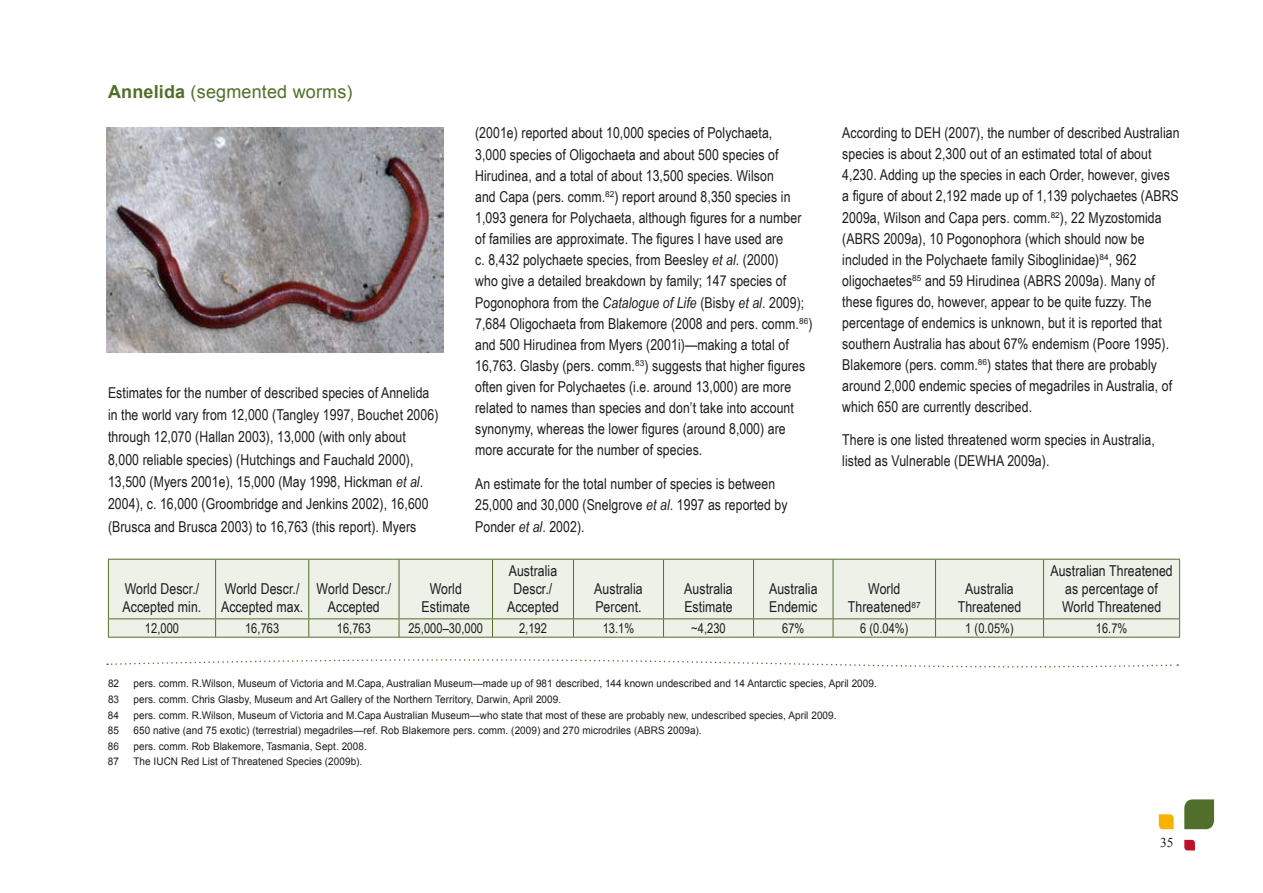
<style>
.page{position:relative;width:1263px;height:893px;background:#fff}
.page>*{position:absolute;margin:0;border:0;box-sizing:border-box;transform-origin:0 0}
.t1{font:18px "Arial";letter-spacing:.01em;color:#516f2a}
.t2{font:15px/21.1px "Arial Narrow";letter-spacing:.005em;color:#1b1c20}
.t3{font:13.5px "Arial Narrow";letter-spacing:.005em;color:#1b1c20}
.t4{font:13.5px "Times New Roman";color:#1b1c20}
.t5{font:10.5px "Arial";letter-spacing:.005em;color:#1b1c20;scale:.95 1}
.s1{font-weight:700}
.s2{font-style:italic}
</style>
<div class="page">
<img style="left:106px;top:128px;width:338px;height:224px">
<div style="left:109px;top:560px;width:1070px;height:77px;background:#eef1e8"></div>
<hr style="left:108px;top:559px;width:108px;height:1px;background:#516f2a">
<hr style="left:108px;top:560px;width:1px;height:58px;background:#516f2a">
<hr style="left:216px;top:559px;width:93px;height:1px;background:#516f2a">
<hr style="left:215px;top:560px;width:1px;height:58px;background:#516f2a">
<hr style="left:309px;top:559px;width:90px;height:1px;background:#516f2a">
<hr style="left:308px;top:560px;width:1px;height:58px;background:#516f2a">
<hr style="left:399px;top:559px;width:93px;height:1px;background:#516f2a">
<hr style="left:399px;top:560px;width:1px;height:58px;background:#516f2a">
<hr style="left:492px;top:559px;width:81px;height:1px;background:#516f2a">
<hr style="left:492px;top:560px;width:1px;height:58px;background:#516f2a">
<hr style="left:573px;top:559px;width:90px;height:1px;background:#516f2a">
<hr style="left:573px;top:560px;width:1px;height:58px;background:#516f2a">
<hr style="left:663px;top:559px;width:90px;height:1px;background:#516f2a">
<hr style="left:663px;top:560px;width:1px;height:58px;background:#516f2a">
<hr style="left:753px;top:559px;width:80px;height:1px;background:#516f2a">
<hr style="left:753px;top:560px;width:1px;height:58px;background:#516f2a">
<hr style="left:833px;top:559px;width:102px;height:1px;background:#516f2a">
<hr style="left:833px;top:560px;width:1px;height:58px;background:#516f2a">
<hr style="left:935px;top:559px;width:108px;height:1px;background:#516f2a">
<hr style="left:935px;top:560px;width:1px;height:58px;background:#516f2a">
<hr style="left:1043px;top:559px;width:137px;height:1px;background:#516f2a">
<hr style="left:1043px;top:560px;width:1px;height:58px;background:#516f2a">
<hr style="left:1179px;top:560px;width:1px;height:58px;background:#516f2a">
<hr style="left:108px;top:618px;width:108px;height:1px;background:#516f2a">
<svg style="left:108px;top:619px;width:1px;height:18px"></svg>
<hr style="left:216px;top:618px;width:93px;height:1px;background:#516f2a">
<svg style="left:215px;top:619px;width:1px;height:18px"></svg>
<hr style="left:309px;top:618px;width:90px;height:1px;background:#516f2a">
<svg style="left:308px;top:619px;width:1px;height:18px"></svg>
<hr style="left:399px;top:618px;width:93px;height:1px;background:#516f2a">
<svg style="left:399px;top:619px;width:1px;height:18px"></svg>
<hr style="left:492px;top:618px;width:81px;height:1px;background:#516f2a">
<svg style="left:492px;top:619px;width:1px;height:18px"></svg>
<hr style="left:573px;top:618px;width:90px;height:1px;background:#516f2a">
<svg style="left:573px;top:619px;width:1px;height:18px"></svg>
<hr style="left:663px;top:618px;width:90px;height:1px;background:#516f2a">
<svg style="left:663px;top:619px;width:1px;height:18px"></svg>
<hr style="left:753px;top:618px;width:80px;height:1px;background:#516f2a">
<svg style="left:753px;top:619px;width:1px;height:18px"></svg>
<hr style="left:833px;top:618px;width:102px;height:1px;background:#516f2a">
<svg style="left:833px;top:619px;width:1px;height:18px"></svg>
<hr style="left:935px;top:618px;width:108px;height:1px;background:#516f2a">
<svg style="left:935px;top:619px;width:1px;height:18px"></svg>
<hr style="left:1043px;top:618px;width:137px;height:1px;background:#516f2a">
<svg style="left:1043px;top:619px;width:1px;height:18px"></svg>
<svg style="left:1179px;top:619px;width:1px;height:18px"></svg>
<hr style="left:108px;top:637px;width:108px;height:1px;background:#516f2a">
<hr style="left:216px;top:637px;width:93px;height:1px;background:#516f2a">
<hr style="left:309px;top:637px;width:90px;height:1px;background:#516f2a">
<hr style="left:399px;top:637px;width:93px;height:1px;background:#516f2a">
<hr style="left:492px;top:637px;width:81px;height:1px;background:#516f2a">
<hr style="left:573px;top:637px;width:90px;height:1px;background:#516f2a">
<hr style="left:663px;top:637px;width:90px;height:1px;background:#516f2a">
<hr style="left:753px;top:637px;width:80px;height:1px;background:#516f2a">
<hr style="left:833px;top:637px;width:102px;height:1px;background:#516f2a">
<hr style="left:935px;top:637px;width:108px;height:1px;background:#516f2a">
<hr style="left:1043px;top:637px;width:137px;height:1px;background:#516f2a">
<svg style="left:1159px;top:814px;width:15px;height:15px"></svg>
<svg style="left:1184px;top:799px;width:30px;height:30px"></svg>
<svg style="left:1184px;top:840px;width:11px;height:10px"></svg>
<svg style="left:107px;top:659px;width:1071px;height:9px"></svg>
<p class="t1" style="left:108px;top:80px;width:246px"><span class="s1">Annelida</span> (segmented worms)</p>
<p class="t2" style="left:108px;top:381px;width:332px;line-height:22.2px">Estimates for the number of described species of Annelida in the world vary from 12,000 (Tangley 1997, Bouchet 2006) through 12,070 (Hallan 2003), 13,000 (with only about 8,000 reliable species) (Hutchings and Fauchald 2000), 13,500 (Myers 2001e), 15,000 (May 1998, Hickman <span class="s2">et al</span>.<br>2004), c. 16,000 (Groombridge and Jenkins 2002), 16,600 (Brusca and Brusca 2003) to 16,763 (this report). Myers</p>
<p class="t2" style="left:475px;top:122px;width:339px">(2001e) reported about 10,000 species of Polychaeta,<br>3,000 species of Oligochaeta and about 500 species of Hirudinea, and a total of about 13,500 species. Wilson<br>and Capa (pers. comm.<sup>82</sup>) report around 8,350 species in 1,093 genera for Polychaeta, although figures for a number of families are approximate. The figures I have used are<br>c. 8,432 polychaete species, from Beesley <span class="s2">et al</span>. (2000)<br>who give a detailed breakdown by family; 147 species of Pogonophora from the <span class="s2">Catalogue of Life</span> (Bisby <span class="s2">et al</span>. 2009); 7,684 Oligochaeta from Blakemore (2008 and pers. comm.<sup>86</sup>) and 500 Hirudinea from Myers (2001i)—making a total of 16,763. Glasby (pers. comm.<sup>83</sup>) suggests that higher figures often given for Polychaetes (i.e. around 13,000) are more related to names than species and don’t take into account synonymy, whereas the lower figures (around 8,000) are more accurate for the number of species.</p>
<p class="t2" style="left:475px;top:473px;width:314px">An estimate for the total number of species is between<br>25,000 and 30,000 (Snelgrove <span class="s2">et al</span>. 1997 as reported by<br>Ponder <span class="s2">et al</span>. 2002).</p>
<p class="t2" style="left:842px;top:122px;width:339px">According to DEH (2007), the number of described Australian species is about 2,300 out of an estimated total of about 4,230. Adding up the species in each Order, however, gives a figure of about 2,192 made up of 1,139 polychaetes (ABRS 2009a, Wilson and Capa pers. comm.<sup>82</sup>), 22 Myzostomida (ABRS 2009a), 10 Pogonophora (which should now be included in the Polychaete family Siboglinidae)<sup>84</sup>, 962 oligochaetes<sup>85</sup> and 59 Hirudinea (ABRS 2009a). Many of these figures do, however, appear to be quite fuzzy. The percentage of endemics is unknown, but it is reported that southern Australia has about 67% endemism (Poore 1995).<br>Blakemore (pers. comm.<sup>86</sup>) states that there are probably around 2,000 endemic species of megadriles in Australia, of which 650 are currently described.</p>
<p class="t2" style="left:842px;top:429px;width:314px">There is one listed threatened worm species in Australia, listed as Vulnerable (DEWHA 2009a).</p>
<p class="t2" style="left:123px;top:580px;width:80px;line-height:18px">World Descr./<br>Accepted min.</p>
<p class="t2" style="left:221px;top:580px;width:84px;line-height:18px">World Descr./<br>Accepted max.</p>
<p class="t2" style="left:317px;top:580px;width:76px;line-height:18px;text-align:center">World Descr./<br>Accepted</p>
<p class="t2" style="left:422px;top:580px;width:50px;line-height:18px;text-align:center">World<br>Estimate</p>
<p class="t2" style="left:507px;top:562px;width:53px;line-height:18px;text-align:center">Australia<br>Descr./<br>Accepted</p>
<p class="t2" style="left:594px;top:580px;width:50px;line-height:18px">Australia<br>Percent.</p>
<p class="t2" style="left:684px;top:580px;width:50px;line-height:18px">Australia<br>Estimate</p>
<p class="t2" style="left:769px;top:580px;width:50px;line-height:18px">Australia<br>Endemic</p>
<p class="t2" style="left:848px;top:580px;width:74px;line-height:18px;text-align:center">World<br>Threatened<sup>87</sup></p>
<p class="t2" style="left:958px;top:580px;width:65px;line-height:18px;text-align:center">Australia<br>Threatened</p>
<p class="t2" style="left:1050px;top:562px;width:124px;line-height:18px;text-align:center">Australian Threatened as percentage of<br>World Threatened</p>
<p class="t3" style="left:145px;top:618px;width:36px">12,000</p>
<p class="t3" style="left:245px;top:618px;width:36px">16,763</p>
<p class="t3" style="left:337px;top:618px;width:36px">16,763</p>
<p class="t3" style="left:408px;top:618px;width:76px">25,000–30,000</p>
<p class="t3" style="left:519px;top:618px;width:29px">2,192</p>
<p class="t3" style="left:603px;top:618px;width:33px">13.1%</p>
<p class="t3" style="left:691px;top:618px;width:36px">~4,230</p>
<p class="t3" style="left:782px;top:618px;width:24px">67%</p>
<p class="t3" style="left:860px;top:618px;width:50px">6 (0.04%)</p>
<p class="t3" style="left:965px;top:618px;width:50px">1 (0.05%)</p>
<p class="t3" style="left:1096px;top:618px;width:33px">16.7%</p>
<p class="t5" style="left:108px;top:677px;width:13px">82</p>
<p class="t5" style="left:134px;top:677px;width:784px">pers. comm. R.Wilson, Museum of Victoria and M.Capa, Australian Museum—made up of 981 described, 144 known undescribed and 14 Antarctic species, April 2009.</p>
<p class="t5" style="left:108px;top:692px;width:13px">83</p>
<p class="t5" style="left:133px;top:692px;width:452px">pers. comm. Chris Glasby, Museum and Art Gallery of the Northern Territory, Darwin, April 2009.</p>
<p class="t5" style="left:108px;top:708px;width:13px">84</p>
<p class="t5" style="left:133px;top:708px;width:741px">pers. comm. R.Wilson, Museum of Victoria and M.Capa Australian Museum—who state that most of these are probably new, undescribed species, April 2009.</p>
<p class="t5" style="left:108px;top:724px;width:13px">85</p>
<p class="t5" style="left:133px;top:724px;width:600px">650 native (and 75 exotic) (terrestrial) megadriles—ref. Rob Blakemore pers. comm. (2009) and 270 microdriles (ABRS 2009a).</p>
<p class="t5" style="left:108px;top:739px;width:13px">86</p>
<p class="t5" style="left:133px;top:739px;width:247px">pers. comm. Rob Blakemore, Tasmania, Sept. 2008.</p>
<p class="t5" style="left:108px;top:755px;width:13px">87</p>
<p class="t5" style="left:133px;top:755px;width:242px">The IUCN Red List of Threatened Species (2009b).</p>
<p class="t4" style="left:1160px;top:834px;width:8px">35</p>
</div>
